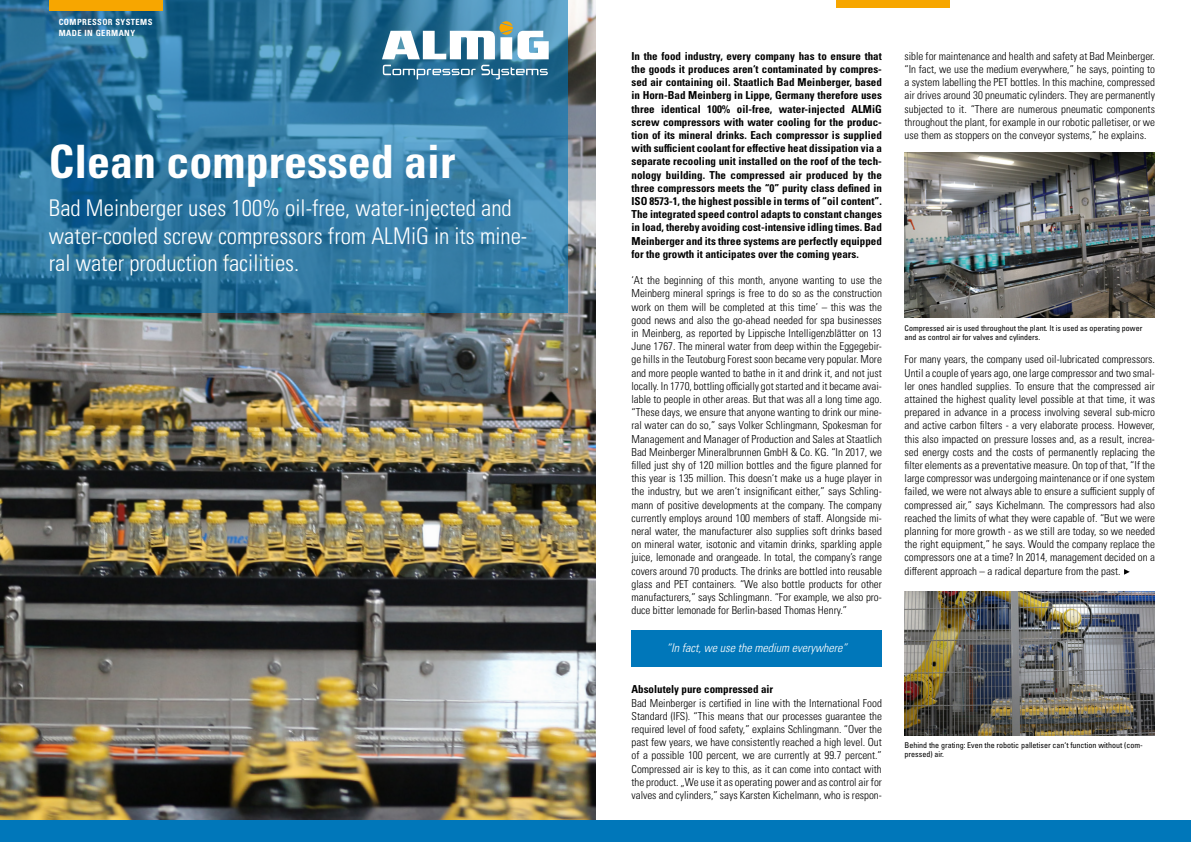
<style>
.page{position:relative;width:1191px;height:842px;background:#fff}
.page>*{position:absolute;margin:0;border:0;box-sizing:border-box;transform-origin:0 0}
.t1{font:700 condensed 46px "Univers LT Pro";color:#fff}
.t2{font:300 condensed 23px/27.6px "Univers LT Pro";color:#fff}
.t3{font:italic 300 condensed 12px "Univers LT Pro";color:#fff}
.t4{font:300 condensed 11px/13.2px "Univers LT Pro";color:#000;text-align:justify}
.t5{font:700 condensed 11px/13.2px "Univers LT Pro";color:#000;text-align:justify}
.t6{font:700 condensed 8.5px/11px "Univers LT Pro";letter-spacing:.05em;color:#fff}
.t7{font:condensed 8px/9.6px "Univers LT Pro";color:#000}
</style>
<div class="page">
<img style="left:0;top:1px;width:595px;height:820px">
<svg style="left:0;top:1px;width:568px;height:312px;background:#2c759e"></svg>
<div style="left:49px;top:0;width:113px;height:11px;background:#f7a600"></div>
<svg style="left:1124px;top:569px;width:5px;height:6px"></svg>
<div style="left:836px;top:0;width:114px;height:7px;background:#f7a600"></div>
<div style="left:0;top:821px;width:1191px;height:21px;background:#0077ba"></div>
<svg style="left:382px;top:21px;width:167px;height:38px"></svg>
<svg style="left:383px;top:65px;width:92px;height:14px"></svg>
<svg style="left:481px;top:65px;width:67px;height:14px"></svg>
<div style="left:631px;top:630px;width:251px;height:36px;background:#0077ba"></div>
<img style="left:904px;top:153px;width:251px;height:164px">
<img style="left:904px;top:591px;width:251px;height:144px">
<p class="t6" style="left:59px;top:16px;width:95px">COMPRESSOR SYSTEMS<br>MADE IN GERMANY</p>
<h1 class="t1" style="left:49px;top:133px;width:408px">Clean compressed air</h1>
<h2 class="t2" style="left:49px;top:193px;width:480px">Bad Meinberger uses 100% oil-free, water-injected and water-cooled screw compressors from ALMiG in its mine&shy;ral water production facilities.</h2>
<p class="t5" style="left:631px;top:49px;width:252px">In the food industry, every company has to ensure that the goods it produces aren‘t contaminated by compres&shy;sed air containing oil. Staatlich Bad Meinberger, based in Horn-Bad Meinberg in Lippe, Germany therefore uses three identical 100% oil-free, water-injected ALMiG screw compressors with water cooling for the produc&shy;tion of its mineral drinks. Each compressor is supplied with sufficient coolant for effective heat dissipation via a separate recooling unit installed on the roof of the tech&shy;nology building. The compressed air produced by the three compressors meets the “0” purity class defined in ISO 8573-1, the highest possible in terms of “oil content”.<br>The integrated speed control adapts to constant changes in load, thereby avoiding cost-intensive idling times. Bad Meinberger and its three systems are perfectly equipped for the growth it anticipates over the coming years.</p>
<p class="t4" style="left:631px;top:273px;width:252px">‘At the beginning of this month, anyone wanting to use the Meinberg mineral springs is free to do so as the construction work on them will be completed at this time’ – this was the good news and also the go-ahead needed for spa businesses in Meinberg, as reported by Lippische Intelligenzblätter on 13<br>June 1767. The mineral water from deep within the Eggegebir&shy;ge hills in the Teutoburg Forest soon became very popular. More and more people wanted to bathe in it and drink it, and not just locally. In 1770, bottling officially got started and it became avai&shy;lable to people in other areas. But that was all a long time ago. “These days, we ensure that anyone wanting to drink our mine&shy;ral water can do so,” says Volker Schlingmann, Spokesman for Management and Manager of Production and Sales at Staatlich Bad Meinberger Mineralbrunnen GmbH &amp; Co. KG. “In 2017, we filled just shy of 120 million bottles and the figure planned for this year is 135 million. This doesn‘t make us a huge player in the industry, but we aren‘t insignificant either,” says Schling&shy;mann of positive developments at the company. The company currently employs around 100 members of staff. Alongside mi&shy;neral water, the manufacturer also supplies soft drinks based on mineral water, isotonic and vitamin drinks, sparkling apple juice, lemonade and orangeade. In total, the company’s range covers around 70 products. The drinks are bottled into reusable glass and PET containers. “We also bottle products for other manufacturers,” says Schlingmann. “For example, we also pro&shy;duce bitter lemonade for Berlin-based Thomas Henry.”</p>
<p class="t3" style="left:666px;top:640px;width:185px">“Infact,weusethemedium everywhere”</p>
<p class="t5" style="left:631px;top:683px;width:143px">Absolutely pure compressed air</p>
<p class="t4" style="left:631px;top:696px;width:252px">Bad Meinberger is certified in line with the International Food Standard (IFS). “This means that our processes guarantee the required level of food safety,” explains Schlingmann. “Over the past few years, we have consistently reached a high level. Out of a possible 100 percent, we are currently at 99.7 percent.” Compressed air is key to this, as it can come into contact with the product. „We use it as operating power and as control air for valves and cylinders,” says Karsten Kichelmann, who is respon-</p>
<p class="t4" style="left:904px;top:49px;width:252px">sible for maintenance and health and safety at Bad Meinberger. “In fact, we use the medium everywhere,” he says, pointing to a system labelling the PET bottles. In this machine, compressed air drives around 30 pneumatic cylinders. They are permanently subjected to it. “There are numerous pneumatic components throughout the plant, for example in our robotic palletiser, or we use them as stoppers on the conveyor systems,” he explains.</p>
<p class="t7" style="left:904px;top:323px;width:239px">Compressed air is used throughout the plant. It is used as operating power and as control air for valves and cylinders.</p>
<p class="t4" style="left:904px;top:352px;width:252px">For many years, the company used oil-lubricated compressors.<br>Until a couple of years ago, one large compressor and two smal&shy;ler ones handled supplies. To ensure that the compressed air attained the highest quality level possible at that time, it was prepared in advance in a process involving several sub-micro and active carbon filters - a very elaborate process. However, this also impacted on pressure losses and, as a result, increa&shy;sed energy costs and the costs of permanently replacing the filter elements as a preventative measure. On top of that, “If the large compressor was undergoing maintenance or if one system failed, we were not always able to ensure a sufficient supply of compressed air,” says Kichelmann. The compressors had also reached the limits of what they were capable of. “But we were planning for more growth - as we still are today, so we needed the right equipment,” he says. Would the company replace the compressors one at a time? In 2014, management decided on a different approach – a radical departure from the past.</p>
<p class="t7" style="left:904px;top:740px;width:240px">Behind the grating: Even the robotic palletiser can‘t function without (com&shy;pressed) air.</p>
</div>
